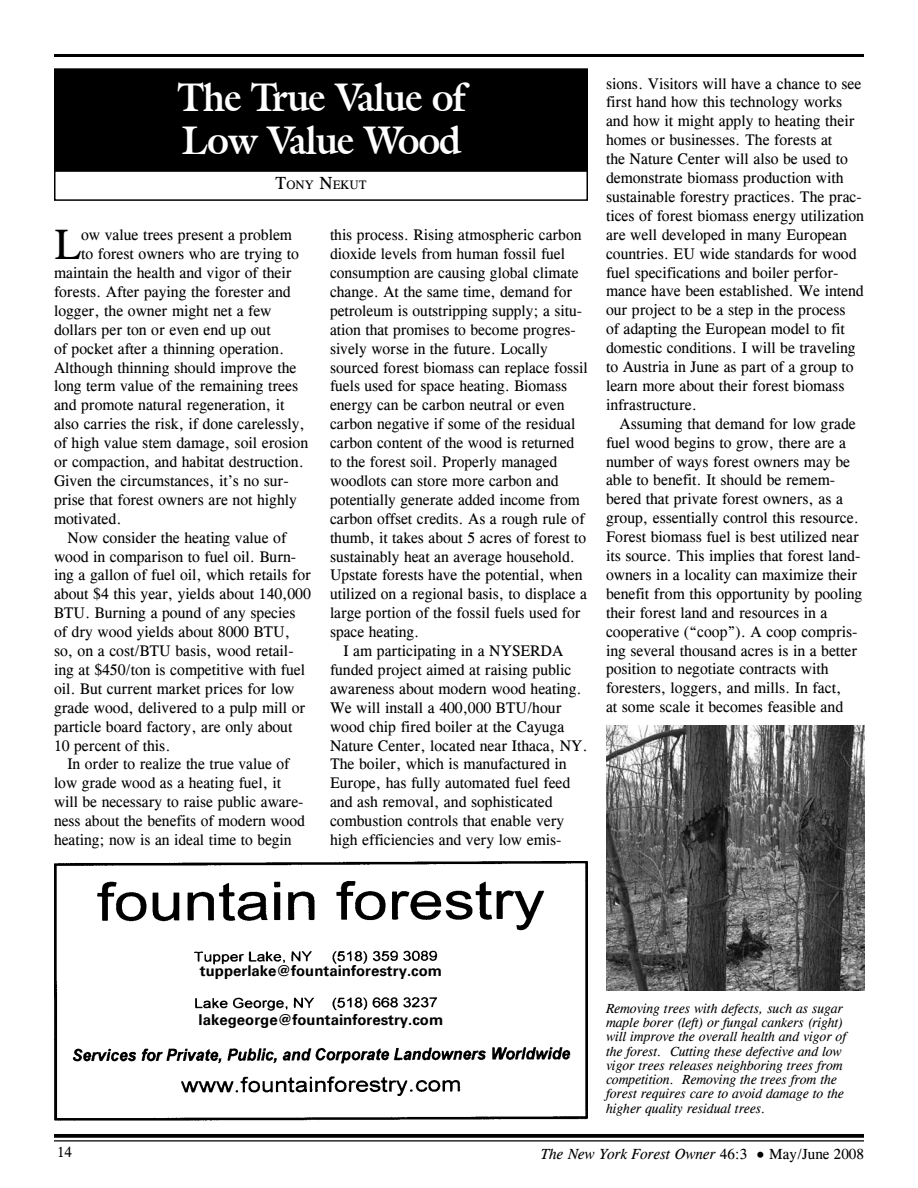
<style>
.page{position:relative;width:918px;height:1188px;background:#fff}
.page>*{position:absolute;margin:0;border:0;box-sizing:border-box;transform-origin:0 0}
.t1{font:43.5px "Cg Times";color:#000}
.t2{font:700 39px/43.5px "Galliard IT Cby BT";letter-spacing:-.02em;color:#fff;scale:.95 1}
.t3{font:15.75px/18.9px "Cg Times";color:#000}
.t4{font:700 15px "Univers";color:#000}
.t5{font:italic 15px "Cg Times";color:#000}
.t6{font:15px "Cg Times";color:#000}
.t7{font:italic 13.5px/14.2px "Cg Times";color:#000}
.t8{font:12.6px "Cg Times";color:#000}
.s1{font-size:18px}
.s2{font-style:normal}
.s3{font-style:normal;font-size:12px}
</style>
<div class="page">
<svg style="left:54px;top:1134px;width:810px;height:4px;background:#0f0f0f"></svg>
<hr style="left:54px;top:1140px;width:810px;height:1px;background:#000">
<hr style="left:54px;top:54px;width:810px;height:3px;background:#000">
<div style="left:54px;top:169px;width:534px;height:32px;border:2px solid #000"></div>
<div style="left:55px;top:69px;width:532px;height:102px;background:#000"></div>
<div style="left:54px;top:68px;width:534px;height:104px;border:2px solid #000"></div>
<img style="left:54px;top:861px;width:534px;height:259px">
<img style="left:607px;top:726px;width:257px;height:264px">
<h2 class="t2" style="left:178px;top:75px;width:304px">The True Value of<br>Low Value Wood</h2>
<p class="t8" style="left:275px;top:177px;width:93px"><span class="s1">T</span>ony <span class="s1">N</span>ekut</p>
<h1 class="t1" style="left:54px;top:220px;width:29px">L</h1>
<p class="t3" style="left:81px;top:226px;width:212px">ow value trees present a problem</p>
<p class="t3" style="left:81px;top:245px;width:219px">to forest owners who are trying to</p>
<p class="t3" style="left:54px;top:263px;width:239px">maintain the health and vigor of their</p>
<p class="t3" style="left:54px;top:282px;width:238px">forests. After paying the forester and</p>
<p class="t3" style="left:54px;top:301px;width:219px">logger, the owner might net a few</p>
<p class="t3" style="left:54px;top:320px;width:218px">dollars per ton or even end up out</p>
<p class="t3" style="left:54px;top:339px;width:232px">of pocket after a thinning operation.</p>
<p class="t3" style="left:54px;top:358px;width:244px">Although thinning should improve the</p>
<p class="t3" style="left:54px;top:377px;width:246px">long term value of the remaining trees</p>
<p class="t3" style="left:54px;top:396px;width:232px">and promote natural regeneration, it</p>
<p class="t3" style="left:54px;top:415px;width:252px">also carries the risk, if done carelessly,</p>
<p class="t3" style="left:54px;top:434px;width:256px">of high value stem damage, soil erosion</p>
<p class="t3" style="left:54px;top:452px;width:251px">or compaction, and habitat destruction.</p>
<p class="t3" style="left:54px;top:471px;width:236px">Given the circumstances, it’s no sur-</p>
<p class="t3" style="left:54px;top:490px;width:245px">prise that forest owners are not highly</p>
<p class="t3" style="left:54px;top:509px;width:69px">motivated.</p>
<p class="t3" style="left:68px;top:528px;width:220px">Now consider the heating value of</p>
<p class="t3" style="left:54px;top:547px;width:244px">wood in comparison to fuel oil. Burn-</p>
<p class="t3" style="left:54px;top:566px;width:259px">ing a gallon of fuel oil, which retails for</p>
<p class="t3" style="left:54px;top:585px;width:258px">about $4 this year, yields about 140,000</p>
<p class="t3" style="left:54px;top:604px;width:243px">BTU. Burning a pound of any species</p>
<p class="t3" style="left:54px;top:623px;width:238px">of dry wood yields about 8000 BTU,</p>
<p class="t3" style="left:54px;top:641px;width:241px">so, on a cost/BTU basis, wood retail-</p>
<p class="t3" style="left:54px;top:660px;width:253px">ing at $450/ton is competitive with fuel</p>
<p class="t3" style="left:54px;top:679px;width:242px">oil. But current market prices for low</p>
<p class="t3" style="left:54px;top:698px;width:253px">grade wood, delivered to a pulp mill or</p>
<p class="t3" style="left:54px;top:717px;width:240px">particle board factory, are only about</p>
<p class="t3" style="left:54px;top:736px;width:118px">10 percent of this.</p>
<p class="t3" style="left:68px;top:755px;width:223px">In order to realize the true value of</p>
<p class="t3" style="left:54px;top:774px;width:229px">low grade wood as a heating fuel, it</p>
<p class="t3" style="left:54px;top:793px;width:251px">will be necessary to raise public aware-</p>
<p class="t3" style="left:54px;top:812px;width:252px">ness about the benefits of modern wood</p>
<p class="t3" style="left:54px;top:830px;width:239px">heating; now is an ideal time to begin</p>
<p class="t3" style="left:330px;top:226px;width:253px">this process. Rising atmospheric carbon</p>
<p class="t3" style="left:330px;top:245px;width:237px">dioxide levels from human fossil fuel</p>
<p class="t3" style="left:330px;top:263px;width:250px">consumption are causing global climate</p>
<p class="t3" style="left:330px;top:282px;width:244px">change. At the same time, demand for</p>
<p class="t3" style="left:330px;top:301px;width:254px">petroleum is outstripping supply; a situ-</p>
<p class="t3" style="left:330px;top:320px;width:247px">ation that promises to become progres-</p>
<p class="t3" style="left:330px;top:339px;width:219px">sively worse in the future. Locally</p>
<p class="t3" style="left:330px;top:358px;width:259px">sourced forest biomass can replace fossil</p>
<p class="t3" style="left:330px;top:377px;width:239px">fuels used for space heating. Biomass</p>
<p class="t3" style="left:330px;top:396px;width:236px">energy can be carbon neutral or even</p>
<p class="t3" style="left:330px;top:415px;width:247px">carbon negative if some of the residual</p>
<p class="t3" style="left:330px;top:434px;width:246px">carbon content of the wood is returned</p>
<p class="t3" style="left:330px;top:452px;width:229px">to the forest soil. Properly managed</p>
<p class="t3" style="left:330px;top:471px;width:230px">woodlots can store more carbon and</p>
<p class="t3" style="left:330px;top:490px;width:252px">potentially generate added income from</p>
<p class="t3" style="left:330px;top:509px;width:256px">carbon offset credits. As a rough rule of</p>
<p class="t3" style="left:330px;top:528px;width:258px">thumb, it takes about 5 acres of forest to</p>
<p class="t3" style="left:330px;top:547px;width:247px">sustainably heat an average household.</p>
<p class="t3" style="left:330px;top:566px;width:254px">Upstate forests have the potential, when</p>
<p class="t3" style="left:330px;top:585px;width:259px">utilized on a regional basis, to displace a</p>
<p class="t3" style="left:330px;top:604px;width:252px">large portion of the fossil fuels used for</p>
<p class="t3" style="left:330px;top:623px;width:91px">space heating.</p>
<p class="t3" style="left:344px;top:641px;width:221px">I am participating in a NYSERDA</p>
<p class="t3" style="left:330px;top:660px;width:243px">funded project aimed at raising public</p>
<p class="t3" style="left:330px;top:679px;width:253px">awareness about modern wood heating.</p>
<p class="t3" style="left:330px;top:698px;width:233px">We will install a 400,000 BTU/hour</p>
<p class="t3" style="left:330px;top:717px;width:236px">wood chip fired boiler at the Cayuga</p>
<p class="t3" style="left:330px;top:736px;width:259px">Nature Center, located near Ithaca, NY.</p>
<p class="t3" style="left:330px;top:755px;width:238px">The boiler, which is manufactured in</p>
<p class="t3" style="left:330px;top:774px;width:242px">Europe, has fully automated fuel feed</p>
<p class="t3" style="left:330px;top:793px;width:224px">and ash removal, and sophisticated</p>
<p class="t3" style="left:330px;top:812px;width:236px">combustion controls that enable very</p>
<p class="t3" style="left:330px;top:830px;width:233px">high efficiencies and very low emis-</p>
<p class="t3" style="left:606px;top:74px;width:259px">sions. Visitors will have a chance to see first hand how this technology works and how it might apply to heating their homes or businesses. The forests at<br>the Nature Center will also be used to demonstrate biomass production with sustainable forestry practices. The prac&shy;tices of forest biomass energy utilization are well developed in many European countries. EU wide standards for wood fuel specifications and boiler perfor&shy;mance have been established. We intend our project to be a step in the process<br>of adapting the European model to fit domestic conditions. I will be traveling to Austria in June as part of a group to learn more about their forest biomass infrastructure.</p>
<p class="t3" style="left:606px;top:414px;width:258px;text-indent:14px">Assuming that demand for low grade fuel wood begins to grow, there are a number of ways forest owners may be able to benefit. It should be remem&shy;bered that private forest owners, as a group, essentially control this resource.<br>Forest biomass fuel is best utilized near its source. This implies that forest land&shy;owners in a locality can maximize their benefit from this opportunity by pooling their forest land and resources in a cooperative (“coop”). A coop compris&shy;ing several thousand acres is in a better position to negotiate contracts with foresters, loggers, and mills. In fact,<br>at some scale it becomes feasible and</p>
<p class="t4" style="left:200px;top:962px;width:244px">tupperlake@fountainforestry.com</p>
<p class="t4" style="left:199px;top:1010px;width:246px">lakegeorge@fountainforestry.com</p>
<p class="t7" style="left:606px;top:1001px;width:242px">Removing trees with defects, such as sugar maple borer (left) or fungal cankers (right) will improve the overall health and vigor of the forest. Cutting these defective and low vigor trees releases neighboring trees from competition. Removing the trees from the forest requires care to avoid damage to the higher quality residual trees.</p>
<p class="t6" style="left:57px;top:1144px;width:16px">14</p>
<p class="t5" style="left:541px;top:1145px;width:325px">The New York Forest Owner <span class="s2">46:3</span> <span class="s3">•</span> <span class="s2">May/June 2008</span></p>
</div>
